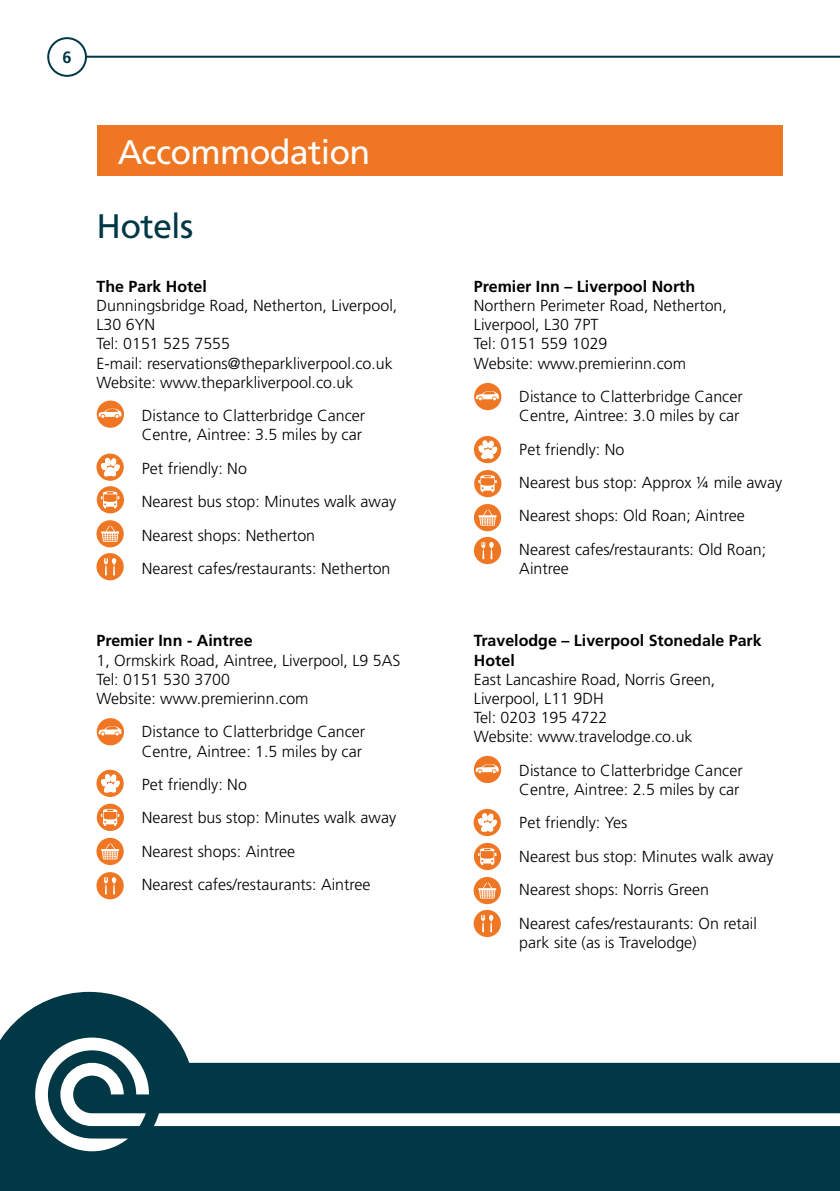
<style>
.page{position:relative;width:840px;height:1191px;background:#fff}
.page>*{position:absolute;margin:0;border:0;box-sizing:border-box;transform-origin:0 0}
.t1{font:34px "Frutiger";letter-spacing:-.02em;color:#fff}
.t2{font:34px "Frutiger";letter-spacing:-.02em;color:#003846}
.t3{font:700 16.4px "Frutiger";color:#003846}
.t4{font:300 16px/19.2px "Frutiger";color:#000}
.t5{font:700 16px/19.2px "Frutiger";color:#000}
</style>
<div class="page">
<svg style="left:0;top:992px;width:839px;height:199px;fill:#003846"></svg>
<hr style="left:67px;top:56px;width:772px;height:2px;background:#003846">
<div style="left:48px;top:38px;width:38px;height:38px;background:#fff;border-radius:50%"></div>
<div style="left:47px;top:37px;width:40px;height:40px;border:2px solid #003846;border-radius:50%"></div>
<svg style="left:35px;top:1037px;width:804px;height:114px"></svg>
<div style="left:97px;top:126px;width:685px;height:50px;background:#ef7622"></div>
<div style="left:97px;top:400px;width:27px;height:28px;background:#ef7622;border-radius:50%"></div>
<svg style="left:98px;top:409px;width:24px;height:9px"></svg>
<svg style="left:96px;top:453px;width:28px;height:28px"></svg>
<svg style="left:101px;top:458px;width:18px;height:18px"></svg>
<div style="left:97px;top:486px;width:27px;height:27px;background:#ef7622;border-radius:50%"></div>
<div style="left:96px;top:520px;width:28px;height:27px;background:#ef7622;border-radius:50%"></div>
<div style="left:96px;top:553px;width:28px;height:27px;background:#ef7622;border-radius:50%"></div>
<svg style="left:101px;top:526px;width:18px;height:16px"></svg>
<svg style="left:104px;top:558px;width:13px;height:17px"></svg>
<svg style="left:101px;top:491px;width:18px;height:17px"></svg>
<div style="left:97px;top:718px;width:27px;height:27px;background:#ef7622;border-radius:50%"></div>
<svg style="left:98px;top:726px;width:24px;height:9px"></svg>
<svg style="left:96px;top:769px;width:28px;height:28px"></svg>
<svg style="left:101px;top:774px;width:18px;height:18px"></svg>
<svg style="left:97px;top:803px;width:27px;height:28px"></svg>
<svg style="left:96px;top:837px;width:28px;height:28px"></svg>
<div style="left:96px;top:872px;width:28px;height:27px;background:#ef7622;border-radius:50%"></div>
<svg style="left:101px;top:843px;width:18px;height:16px"></svg>
<svg style="left:104px;top:877px;width:13px;height:17px"></svg>
<svg style="left:101px;top:809px;width:18px;height:17px"></svg>
<div style="left:474px;top:383px;width:27px;height:27px;background:#ef7622;border-radius:50%"></div>
<svg style="left:475px;top:391px;width:24px;height:9px"></svg>
<svg style="left:473px;top:436px;width:28px;height:27px"></svg>
<svg style="left:478px;top:441px;width:18px;height:17px"></svg>
<div style="left:474px;top:470px;width:27px;height:27px;background:#ef7622;border-radius:50%"></div>
<svg style="left:473px;top:504px;width:28px;height:27px"></svg>
<div style="left:473px;top:537px;width:28px;height:27px;background:#ef7622;border-radius:50%"></div>
<svg style="left:478px;top:509px;width:18px;height:16px"></svg>
<svg style="left:481px;top:542px;width:13px;height:17px"></svg>
<svg style="left:478px;top:475px;width:18px;height:17px"></svg>
<div style="left:473px;top:756px;width:28px;height:27px;background:#ef7622;border-radius:50%"></div>
<svg style="left:475px;top:764px;width:23px;height:9px"></svg>
<svg style="left:473px;top:809px;width:27px;height:27px"></svg>
<svg style="left:478px;top:813px;width:18px;height:18px"></svg>
<div style="left:473px;top:843px;width:28px;height:27px;background:#ef7622;border-radius:50%"></div>
<svg style="left:473px;top:877px;width:27px;height:27px"></svg>
<div style="left:473px;top:909px;width:27px;height:28px;background:#ef7622;border-radius:50%"></div>
<svg style="left:478px;top:882px;width:18px;height:16px"></svg>
<svg style="left:481px;top:914px;width:13px;height:18px"></svg>
<svg style="left:478px;top:848px;width:18px;height:17px"></svg>
<p class="t3" style="left:62px;top:48px;width:11px">6</p>
<h1 class="t1" style="left:118px;top:132px;width:254px">Accommodation</h1>
<h1 class="t2" style="left:96px;top:206px;width:98px">Hotels</h1>
<p class="t5" style="left:96px;top:276px;width:112px">The Park Hotel</p>
<p class="t4" style="left:96px;top:296px;width:302px">Dunningsbridge Road, Netherton, Liverpool,<br>L30 6YN<br>Tel: 0151 525 7555<br>E-mail: reservations@theparkliverpool.co.uk<br>Website: www.theparkliverpool.co.uk</p>
<p class="t4" style="left:142px;top:406px;width:225px">Distance to Clatterbridge Cancer<br>Centre, Aintree: 3.5 miles by car</p>
<p class="t4" style="left:142px;top:451px;width:255px;line-height:33.4px">Pet friendly: No<br>Nearest bus stop: Minutes walk away<br>Nearest shops: Netherton<br>Nearest cafes/restaurants: Netherton</p>
<p class="t5" style="left:96px;top:631px;width:157px">Premier Inn - Aintree</p>
<p class="t4" style="left:96px;top:650px;width:305px">1, Ormskirk Road, Aintree, Liverpool, L9 5AS<br>Tel: 0151 530 3700<br>Website: www.premierinn.com</p>
<p class="t4" style="left:142px;top:722px;width:225px">Distance to Clatterbridge Cancer<br>Centre, Aintree: 1.5 miles by car</p>
<p class="t4" style="left:142px;top:767px;width:255px;line-height:33.4px">Pet friendly: No<br>Nearest bus stop: Minutes walk away<br>Nearest shops: Aintree<br>Nearest cafes/restaurants: Aintree</p>
<p class="t5" style="left:473px;top:276px;width:223px">Premier Inn – Liverpool North</p>
<p class="t4" style="left:473px;top:296px;width:254px">Northern Perimeter Road, Netherton,<br>Liverpool, L30 7PT<br>Tel: 0151 559 1029<br>Website: www.premierinn.com</p>
<p class="t4" style="left:519px;top:387px;width:225px">Distance to Clatterbridge Cancer<br>Centre, Aintree: 3.0 miles by car</p>
<p class="t4" style="left:519px;top:432px;width:264px;line-height:33.4px">Pet friendly: No<br>Nearest bus stop: Approx ¼ mile away<br>Nearest shops: Old Roan; Aintree<br>Nearest cafes/restaurants: Old Roan;</p>
<p class="t4" style="left:519px;top:559px;width:51px">Aintree</p>
<p class="t5" style="left:473px;top:631px;width:289px">Travelodge – Liverpool Stonedale Park<br>Hotel</p>
<p class="t4" style="left:473px;top:669px;width:243px">East Lancashire Road, Norris Green,<br>Liverpool, L11 9DH<br>Tel: 0203 195 4722<br>Website: www.travelodge.co.uk</p>
<p class="t4" style="left:519px;top:760px;width:225px">Distance to Clatterbridge Cancer<br>Centre, Aintree: 2.5 miles by car</p>
<p class="t4" style="left:519px;top:806px;width:255px;line-height:33.4px">Pet friendly: Yes<br>Nearest bus stop: Minutes walk away<br>Nearest shops: Norris Green<br>Nearest cafes/restaurants: On retail</p>
<p class="t4" style="left:519px;top:932px;width:179px">park site (as is Travelodge)</p>
</div>
